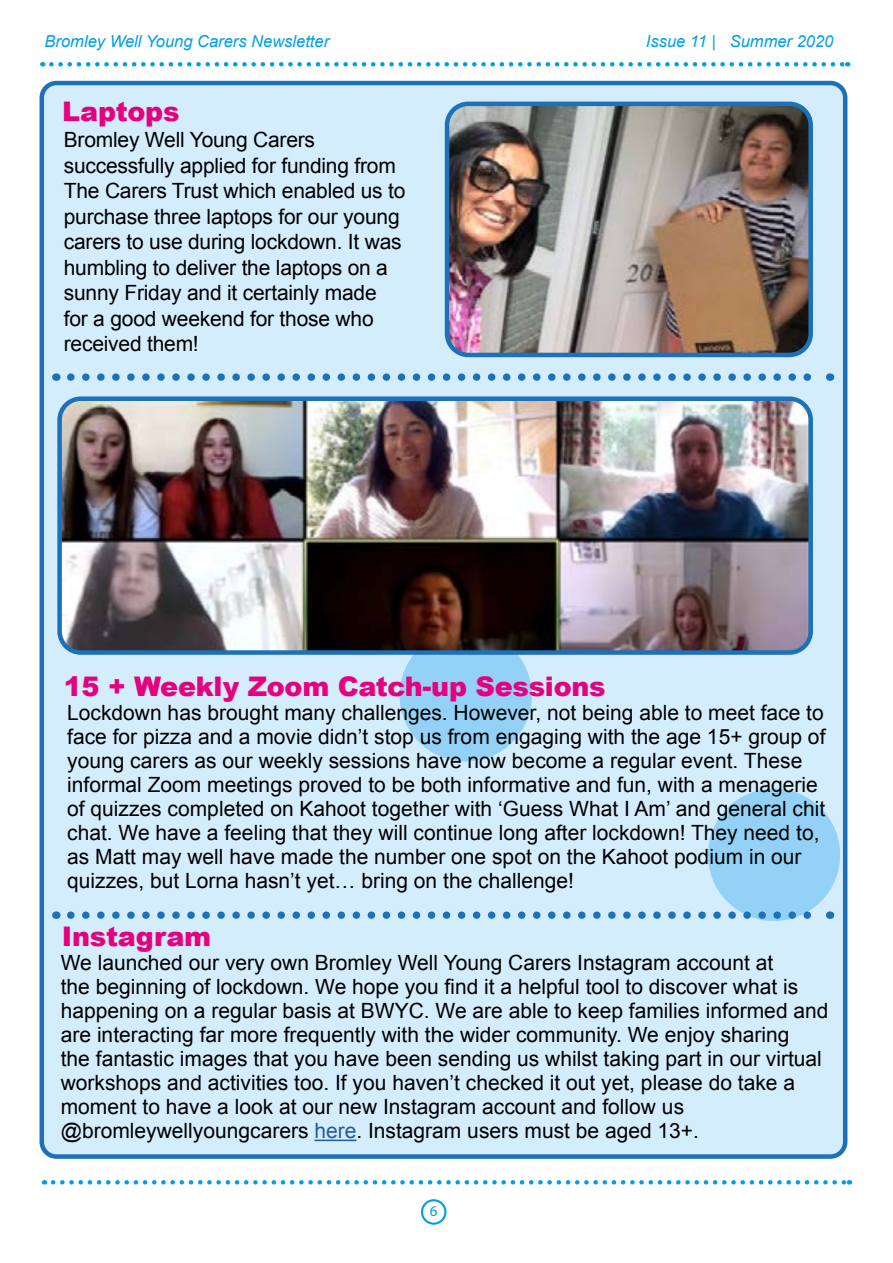
<style>
.page{position:relative;width:893px;height:1263px;background:#fff}
.page>*{position:absolute;margin:0;border:0;box-sizing:border-box;transform-origin:0 0}
.t1{font:900 27px "Arial";letter-spacing:-.01em;color:#e6007d}
.t2{font:21px/24px "Arial";color:#000}
.t3{font:italic 16.5px "Arial";color:#009fe3}
.t4{font:15px "Myriad Pro";color:#009fe3}
.s1{color:#275b9b}
</style>
<div class="page">
<div style="left:42px;top:83px;width:803px;height:1073px;background:#d4edfc;border-radius:15px"></div>
<div style="left:40px;top:81px;width:807px;height:1078px;border:4px solid #1d71b8;border-radius:15px"></div>
<div style="left:421px;top:1199px;width:25px;height:26px;border:2px solid #009fe3;border-radius:50%"></div>
<svg style="left:53px;top:1180px;width:797px;height:4px"></svg>
<svg style="left:51px;top:62px;width:797px;height:5px"></svg>
<div style="left:708px;top:789px;width:132px;height:132px;background:#93d2f6;border-radius:50%"></div>
<div style="left:400px;top:629px;width:132px;height:132px;background:#93d2f6;border-radius:50%"></div>
<svg style="left:71px;top:911px;width:740px;height:8px"></svg>
<img style="left:62px;top:401px;width:746px;height:249px">
<div style="left:57px;top:396px;width:756px;height:259px;border:4px solid #1d71b8;border-radius:21px"></div>
<hr style="left:314px;top:1139px;width:42px;height:2px;background:#275b9b">
<img style="left:450px;top:107px;width:358px;height:245px">
<div style="left:445px;top:102px;width:368px;height:255px;border:4px solid #1d71b8;border-radius:21px"></div>
<svg style="left:71px;top:373px;width:740px;height:8px"></svg>
<p class="t3" style="left:45px;top:30px;width:286px">Bromley Well Young Carers Newsletter</p>
<p class="t3" style="left:646px;top:30px;width:189px">Issue 11 | Summer 2020</p>
<p class="t1" style="left:62px;top:92px;width:119px">Laptops</p>
<p class="t2" style="left:64px;top:127px;width:343px;line-height:25.5px">Bromley Well Young Carers successfully applied for funding from<br>The Carers Trust which enabled us to purchase three laptops for our young carers to use during lockdown. It was humbling to deliver the laptops on a sunny Friday and it certainly made for a good weekend for those who received them!</p>
<p class="t1" style="left:64px;top:667px;width:543px">15 + Weekly Zoom Catch-up Sessions</p>
<p class="t2" style="left:67px;top:701px;width:760px">Lockdown has brought many challenges. However, not being able to meet face to face for pizza and a movie didn’t stop us from engaging with the age 15+ group of young carers as our weekly sessions have now become a regular event. These informal Zoom meetings proved to be both informative and fun, with a menagerie of quizzes completed on Kahoot together with ‘Guess What I Am’ and general chit chat. We have a feeling that they will continue long after lockdown! They need to, as Matt may well have made the number one spot on the Kahoot podium in our quizzes, but Lorna hasn’t yet… bring on the challenge!</p>
<p class="t1" style="left:62px;top:916px;width:151px">Instagram</p>
<p class="t2" style="left:61px;top:951px;width:769px">We launched our very own Bromley Well Young Carers Instagram account at<br>the beginning of lockdown. We hope you find it a helpful tool to discover what is happening on a regular basis at BWYC. We are able to keep families informed and are interacting far more frequently with the wider community. We enjoy sharing<br>the fantastic images that you have been sending us whilst taking part in our virtual workshops and activities too. If you haven’t checked it out yet, please do take a moment to have a look at our new Instagram account and follow us @bromleywellyoungcarers <span class="s1">here</span>. Instagram users must be aged 13+.</p>
<p class="t4" style="left:430px;top:1202px;width:9px">6</p>
</div>
